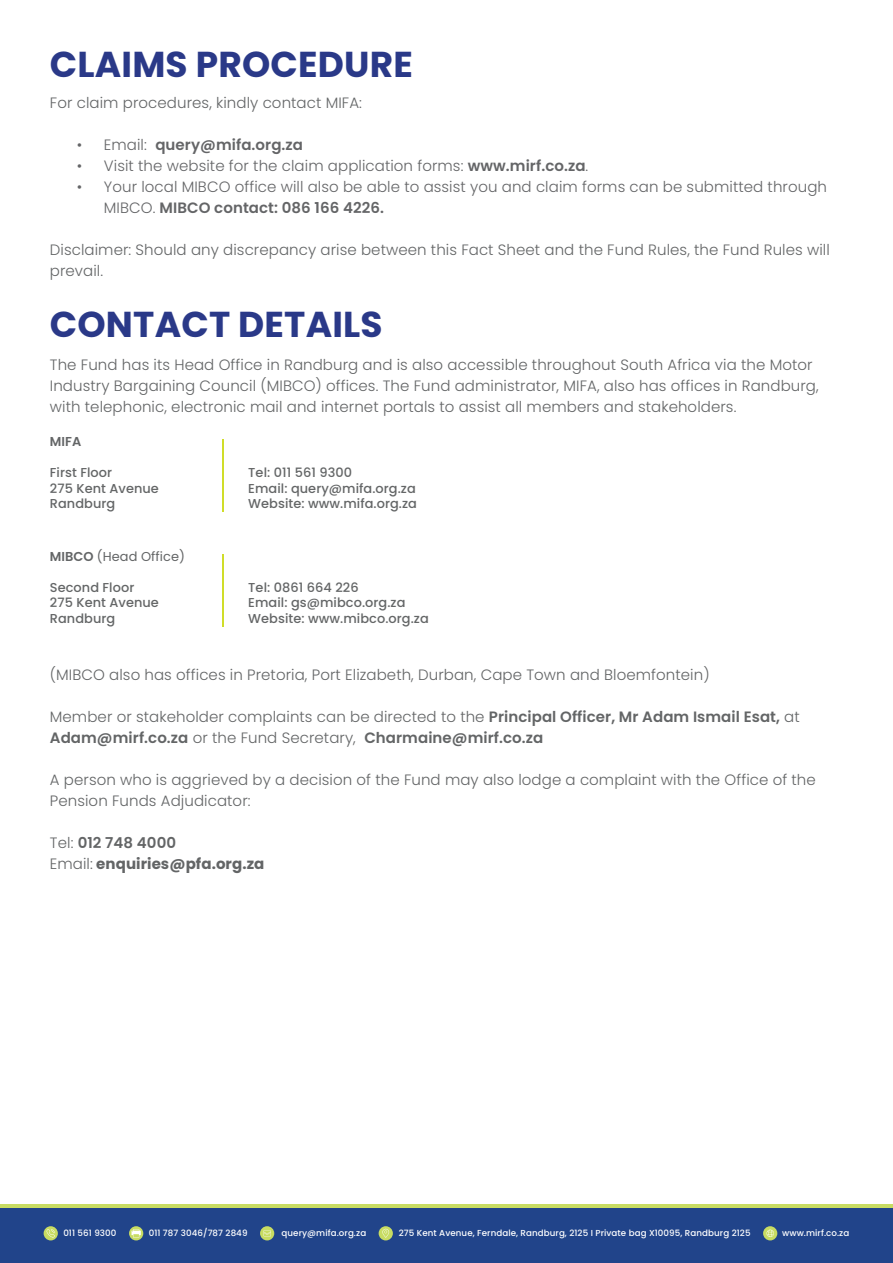
<style>
.page{position:relative;width:893px;height:1263px;background:#fff}
.page>*{position:absolute;margin:0;border:0;box-sizing:border-box;transform-origin:0 0}
.t1{font:700 36px "Poppins";letter-spacing:.005em;color:#2a3988}
.t2{font:300 15px/21px "Poppins";letter-spacing:.005em;color:#636566}
.t3{font:300 15px/21px "Poppins";letter-spacing:.005em;color:#646567}
.t4{font:600 15px/21px "Poppins";letter-spacing:.005em;color:#636566}
.t5{font:700 15px/21px "Poppins";letter-spacing:.005em;color:#636566}
.t6{font:600 15px "Poppins";letter-spacing:.005em;color:#646567}
.t7{font:500 12.9px/15.5px "Poppins";letter-spacing:.005em;color:#646667}
.t8{font:12.9px "Poppins";letter-spacing:.005em;color:#636566}
.t9{font:600 12.9px "Poppins";color:#636566}
.t10{font:500 8.7px "Poppins";letter-spacing:.01em;color:#fff}
.s1{font-weight:300}
.s2{font-weight:600}
</style>
<div class="page">
<div style="left:0;top:1208px;width:893px;height:55px;background:#21448a"></div>
<hr style="left:0;top:1204px;width:893px;height:4px;background:#c8dc62">
<div style="left:44px;top:1226px;width:14px;height:14px;background:#c8dc62;border-radius:50%"></div>
<svg style="left:46px;top:1229px;width:9px;height:8px"></svg>
<div style="left:379px;top:1226px;width:14px;height:14px;background:#c8dc62;border-radius:50%"></div>
<svg style="left:382px;top:1228px;width:7px;height:10px"></svg>
<div style="left:763px;top:1226px;width:14px;height:14px;background:#c8dc62;border-radius:50%"></div>
<svg style="left:766px;top:1229px;width:8px;height:8px"></svg>
<svg style="left:129px;top:1226px;width:14px;height:14px"></svg>
<svg style="left:132px;top:1229px;width:9px;height:8px"></svg>
<div style="left:260px;top:1226px;width:14px;height:14px;background:#c8dc62;border-radius:50%"></div>
<svg style="left:263px;top:1230px;width:8px;height:6px"></svg>
<hr style="left:222px;top:439px;width:2px;height:73px;background:#d0dd29">
<hr style="left:222px;top:554px;width:2px;height:72px;background:#d0dd29">
<h1 class="t1" style="left:50px;top:43px;width:364px">CLAIMS PROCEDURE</h1>
<p class="t2" style="left:50px;top:92px;width:314px">For claim procedures, kindly contact MIFA:</p>
<p class="t6" style="left:77px;top:136px;width:228px"><span class="s1">• Email:</span> query@mifa.org.za</p>
<p class="t3" style="left:77px;top:155px;width:513px">• Visit the website for the claim application forms: <span class="s2">www.mirf.co.za</span>.</p>
<p class="t3" style="left:104px;top:176px;width:725px;text-indent:-27px">• Your local MIBCO office will also be able to assist you and claim forms can be submitted through<br>MIBCO. <span class="s2">MIBCO contact: 086 166 4226.</span></p>
<p class="t2" style="left:50px;top:239px;width:781px">Disclaimer: Should any discrepancy arise between this Fact Sheet and the Fund Rules, the Fund Rules will prevail.</p>
<h1 class="t1" style="left:50px;top:304px;width:334px">CONTACT DETAILS</h1>
<p class="t2" style="left:50px;top:354px;width:770px">The Fund has its Head Office in Randburg and is also accessible throughout South Africa via the Motor<br>Industry Bargaining Council (MIBCO) offices. The Fund administrator, MIFA, also has offices in Randburg, with telephonic, electronic mail and internet portals to assist all members and stakeholders.</p>
<p class="t9" style="left:50px;top:434px;width:33px">MIFA</p>
<p class="t7" style="left:50px;top:465px;width:111px">First Floor<br>275 Kent Avenue<br>Randburg</p>
<p class="t7" style="left:248px;top:465px;width:170px">Tel: 011 561 9300<br>Email: query@mifa.org.za<br>Website: www.mifa.org.za</p>
<p class="t8" style="left:50px;top:549px;width:137px"><span class="s2">MIBCO</span> (Head Office)</p>
<p class="t7" style="left:50px;top:580px;width:111px">Second Floor<br>275 Kent Avenue<br>Randburg</p>
<p class="t7" style="left:248px;top:580px;width:182px">Tel: 0861 664 226<br>Email: gs@mibco.org.za<br>Website: www.mibco.org.za</p>
<p class="t2" style="left:50px;top:664px;width:661px">(MIBCO also has offices in Pretoria, Port Elizabeth, Durban, Cape Town and Bloemfontein)</p>
<p class="t4" style="left:50px;top:706px;width:751px"><span class="s1">Member or stakeholder complaints can be directed to the</span> Principal Officer, Mr Adam Ismail Esat, <span class="s1">at<br></span>Adam@mirf.co.za <span class="s1">or the Fund Secretary,</span> Charmaine@mirf.co.za</p>
<p class="t2" style="left:50px;top:769px;width:767px">A person who is aggrieved by a decision of the Fund may also lodge a complaint with the Office of the<br>Pension Funds Adjudicator:</p>
<p class="t5" style="left:50px;top:832px;width:216px"><span class="s1">Tel:</span> <span class="s2">012 748 4000<br></span><span class="s1">Email:</span> enquiries@pfa.org.za</p>
<p class="t10" style="left:63px;top:1228px;width:55px">011 561 9300</p>
<p class="t10" style="left:149px;top:1228px;width:100px">011 787 3046/787 2849</p>
<p class="t10" style="left:282px;top:1228px;width:86px">query@mifa.org.za</p>
<p class="t10" style="left:399px;top:1228px;width:353px">275 Kent Avenue, Ferndale, Randburg, 2125 I Private bag X10095, Randburg 2125</p>
<p class="t10" style="left:782px;top:1228px;width:69px">www.mirf.co.za</p>
</div>
